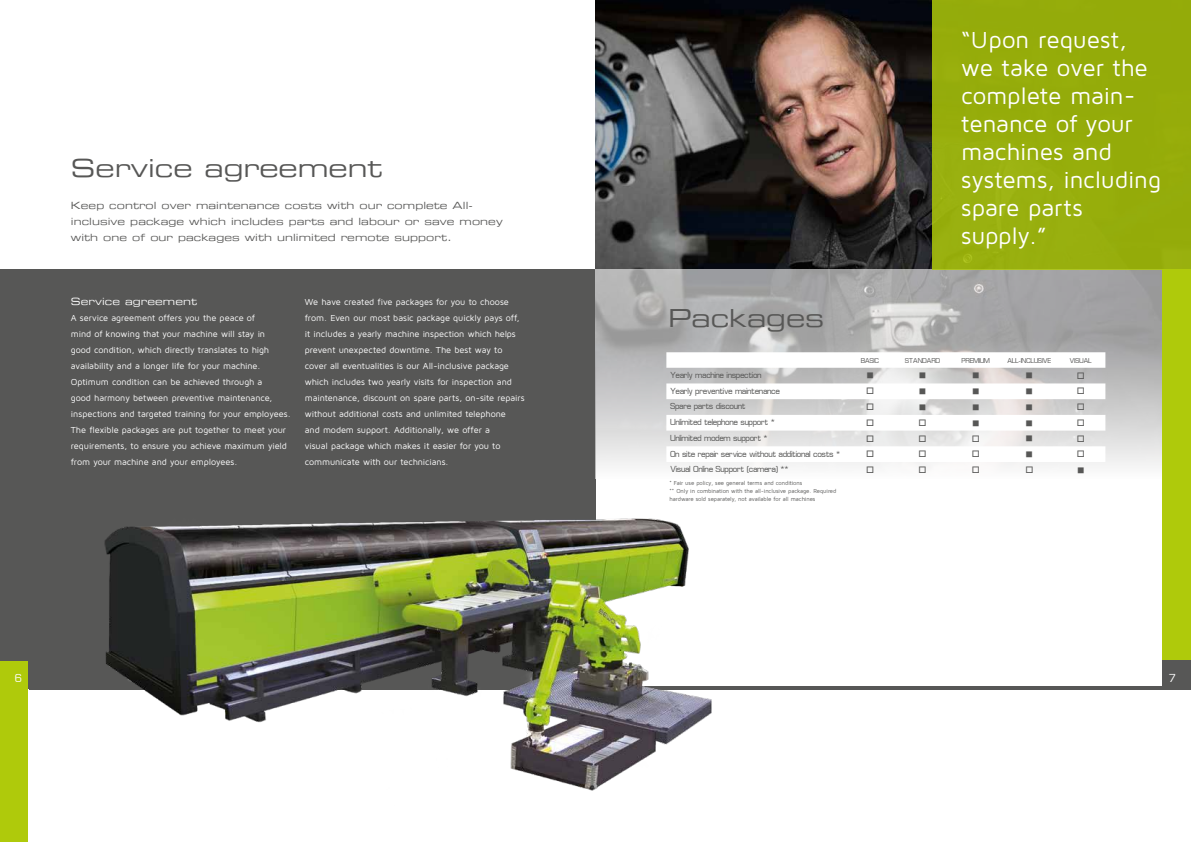
<style>
.page{position:relative;width:1191px;height:842px;background:#fff}
.page>*{position:absolute;margin:0;border:0;box-sizing:border-box;transform-origin:0 0}
.t1{font:25px "Eurostile LT Extended Two";color:#575756}
.t2{font:24px/28px "Maven Pro";letter-spacing:-.005em;color:#fff}
.t3{font:12px "Eurostile";color:#fff}
.t4{font:10px "Euro Style Normal";letter-spacing:.01em;color:#575756}
.t5{font:10px/16px "Eurostile LT Extended Two";letter-spacing:.01em;color:#575756}
.t6{font:10px "Eurostile LT Extended Two";letter-spacing:.01em;color:#fff}
.t7{font:10px "Wingdings";color:#575756}
.t8{font:9px/16px "Maven Pro";letter-spacing:-.005em;color:#fff}
.t9{font:8px "Euro Style Normal";letter-spacing:.01em;color:#575756}
.t10{font:6px/8px "Maven Pro";letter-spacing:-.01em;color:#575756}
</style>
<div class="page">
<div style="left:0;top:269px;width:595px;height:420px;background:#575756"></div>
<div style="left:0;top:660px;width:28px;height:182px;background:#afca0b"></div>
<img style="left:595px;top:0;width:336px;height:269px">
<svg style="left:595px;top:269px;width:567px;height:210px;background:#bbb"></svg>
<div style="left:931px;top:0;width:260px;height:269px;background:#95ac0a"></div>
<svg style="left:666px;top:352px;width:439px;height:110px"></svg>
<div style="left:1162px;top:269px;width:29px;height:420px;background:#afca0b"></div>
<div style="left:1162px;top:660px;width:29px;height:29px;background:#575756"></div>
<hr style="left:29px;top:686px;width:1162px;height:3px;background:#575756">
<img style="left:85px;top:497px;width:638px;height:294px">
<svg style="left:1077px;top:372px;width:7px;height:7px"></svg>
<svg style="left:867px;top:388px;width:6px;height:6px"></svg>
<svg style="left:1077px;top:388px;width:7px;height:6px"></svg>
<svg style="left:867px;top:403px;width:6px;height:7px"></svg>
<svg style="left:1077px;top:403px;width:7px;height:7px"></svg>
<svg style="left:867px;top:419px;width:6px;height:7px"></svg>
<svg style="left:919px;top:419px;width:7px;height:7px"></svg>
<svg style="left:1077px;top:419px;width:7px;height:7px"></svg>
<svg style="left:867px;top:435px;width:6px;height:6px"></svg>
<svg style="left:919px;top:435px;width:7px;height:6px"></svg>
<svg style="left:972px;top:435px;width:7px;height:6px"></svg>
<svg style="left:1077px;top:435px;width:7px;height:6px"></svg>
<svg style="left:867px;top:451px;width:6px;height:6px"></svg>
<svg style="left:919px;top:451px;width:7px;height:6px"></svg>
<svg style="left:972px;top:451px;width:7px;height:6px"></svg>
<svg style="left:1077px;top:451px;width:7px;height:6px"></svg>
<svg style="left:867px;top:466px;width:6px;height:7px"></svg>
<svg style="left:919px;top:466px;width:7px;height:7px"></svg>
<svg style="left:972px;top:466px;width:7px;height:7px"></svg>
<svg style="left:1026px;top:466px;width:6px;height:7px"></svg>
<h1 class="t1" style="left:71px;top:151px;width:313px">Service agreement</h1>
<p class="t5" style="left:71px;top:197px;width:433px">Keep control over maintenance costs with our complete All&shy;inclusive package which includes parts and labour or save money with one of our packages with unlimited remote support.</p>
<p class="t6" style="left:71px;top:294px;width:128px">Service agreement</p>
<p class="t8" style="left:71px;top:309px;width:221px">A service agreement offers you the peace of<br>mind of knowing that your machine will stay in<br>good condition, which directly translates to high availability and a longer life for your machine.<br>Optimum condition can be achieved through a<br>good harmony between preventive maintenance, inspections and targeted training for your employees.<br>The flexible packages are put together to meet your requirements, to ensure you achieve maximum yield from your machine and your employees.</p>
<p class="t8" style="left:305px;top:293px;width:221px">We have created five packages for you to choose from. Even our most basic package quickly pays off, it includes a yearly machine inspection which helps prevent unexpected downtime. The best way to cover all eventualities is our All-inclusive package which includes two yearly visits for inspection and maintenance, discount on spare parts, on-site repairs without additional costs and unlimited telephone<br>and modem support. Additionally, we offer a<br>visual package which makes it easier for you to communicate with our technicians.</p>
<h3 class="t3" style="left:15px;top:671px;width:9px">6</h3>
<h1 class="t1" style="left:668px;top:301px;width:158px">Packages</h1>
<h2 class="t2" style="left:961px;top:24px;width:201px">“Upon request, we take over the complete main&shy;tenance of your machines and systems, including spare parts supply.”</h2>
<p class="t9" style="left:861px;top:357px;width:19px">BASIC</p>
<p class="t9" style="left:905px;top:357px;width:36px">STANDARD</p>
<p class="t9" style="left:962px;top:357px;width:29px">PREMIUM</p>
<p class="t9" style="left:1007px;top:357px;width:45px">ALL-INCLUSIVE</p>
<p class="t9" style="left:1070px;top:357px;width:23px">VISUAL</p>
<p class="t4" style="left:670px;top:371px;width:93px">Yearly machine inspection</p>
<p class="t7" style="left:866px;top:370px;width:9px">■</p>
<p class="t7" style="left:919px;top:370px;width:9px">■</p>
<p class="t7" style="left:972px;top:370px;width:9px">■</p>
<p class="t7" style="left:1025px;top:370px;width:9px">■</p>
<p class="t4" style="left:670px;top:387px;width:111px">Yearly preventive maintenance</p>
<p class="t7" style="left:919px;top:386px;width:9px">■</p>
<p class="t7" style="left:972px;top:386px;width:9px">■</p>
<p class="t7" style="left:1025px;top:386px;width:9px">■</p>
<p class="t4" style="left:670px;top:402px;width:77px">Spare parts discount</p>
<p class="t7" style="left:919px;top:402px;width:9px">■</p>
<p class="t7" style="left:972px;top:402px;width:9px">■</p>
<p class="t7" style="left:1025px;top:402px;width:9px">■</p>
<p class="t4" style="left:670px;top:418px;width:106px">Unlimited telephone support *</p>
<p class="t7" style="left:972px;top:418px;width:9px">■</p>
<p class="t7" style="left:1025px;top:418px;width:9px">■</p>
<p class="t4" style="left:670px;top:434px;width:99px">Unlimited modem support *</p>
<p class="t7" style="left:1025px;top:433px;width:9px">■</p>
<p class="t4" style="left:670px;top:450px;width:171px">On site repair service without additional costs *</p>
<p class="t7" style="left:1025px;top:449px;width:9px">■</p>
<p class="t4" style="left:670px;top:465px;width:119px">Visual Online Support (camera) **</p>
<p class="t7" style="left:1077px;top:465px;width:9px">■</p>
<p class="t10" style="left:669px;top:479px;width:168px">* Fair use policy, see general terms and conditions<br>** Only in combination with the all-inclusive package. Required hardware sold separately, not available for all machines</p>
<h3 class="t3" style="left:1168px;top:671px;width:9px">7</h3>
</div>
